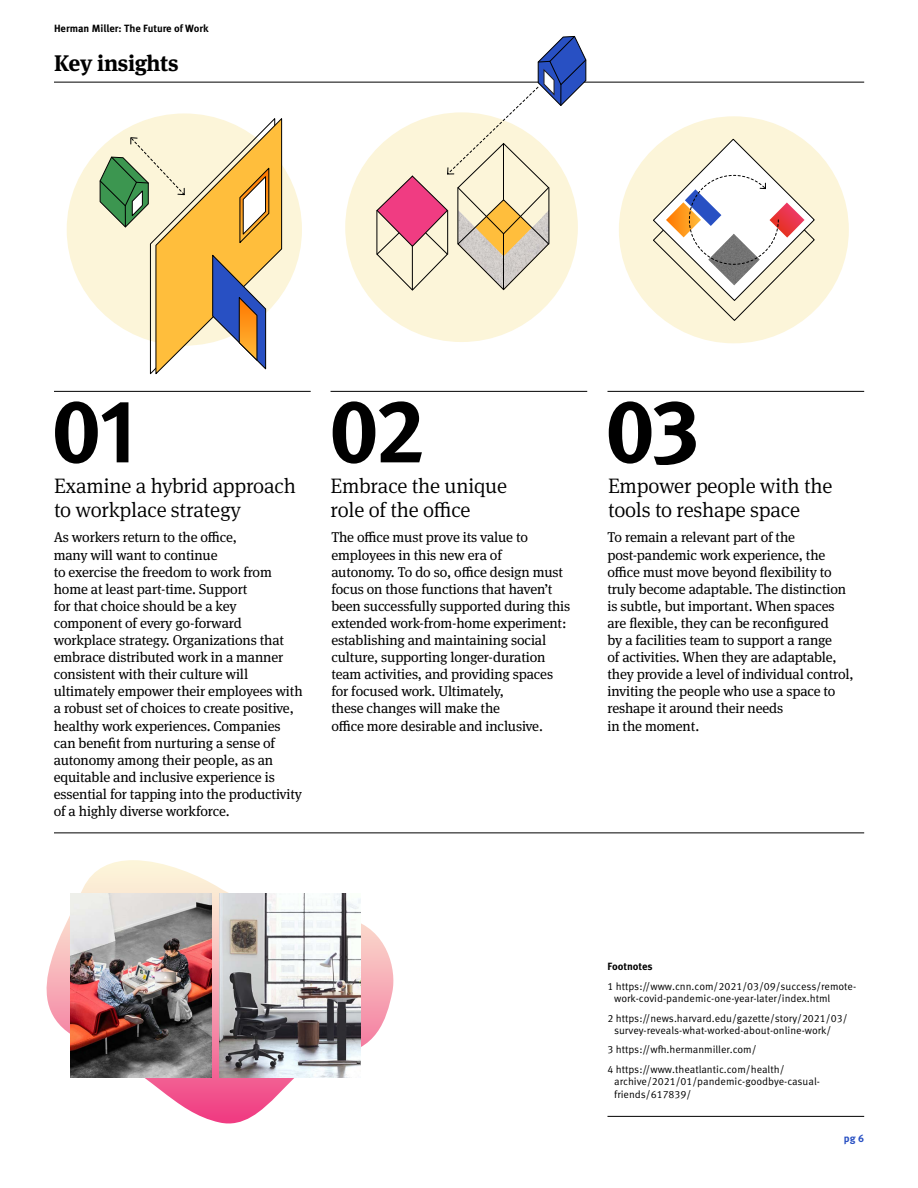
<style>
.page{position:relative;width:918px;height:1188px;background:#fff}
.page>*{position:absolute;margin:0;border:0;box-sizing:border-box;transform-origin:0 0}
.t1{font:700 90px "Meta OT";color:#000}
.t2{font:700 22.5px "Meta Serif OT";letter-spacing:-.01em;color:#000}
.t3{font:300 21px/24px "Meta Serif OT";letter-spacing:-.01em;color:#000}
.t4{font:14.25px/17.1px "Meta Serif OT";letter-spacing:-.01em;color:#000}
.t5{font:10.5px/12.6px "Meta OT Norm";color:#000}
.t6{font:700 10.5px "Meta OT";color:#000}
.t7{font:700 10.5px "Meta OT";color:#2850c3}
</style>
<div class="page">
<hr style="left:54px;top:832px;width:810px;height:1px;background:#000">
<hr style="left:54px;top:82px;width:810px;height:1px;background:#000">
<hr style="left:607px;top:1116px;width:257px;height:1px;background:#000">
<svg style="left:46px;top:860px;width:348px;height:264px"></svg>
<img style="left:70px;top:894px;width:141px;height:183px">
<img style="left:220px;top:894px;width:141px;height:183px">
<hr style="left:54px;top:391px;width:257px;height:1px;background:#000">
<hr style="left:331px;top:391px;width:256px;height:1px;background:#000">
<hr style="left:607px;top:391px;width:257px;height:1px;background:#000">
<div style="left:67px;top:113px;width:235px;height:233px;background:#fcf5d9;border-radius:50%"></div>
<svg style="left:100px;top:118px;width:182px;height:256px"></svg>
<div style="left:345px;top:112px;width:233px;height:230px;background:#fcf5d9;border-radius:50%"></div>
<svg style="left:377px;top:36px;width:209px;height:254px"></svg>
<div style="left:619px;top:116px;width:230px;height:227px;background:#fcf5d9;border-radius:50%"></div>
<svg style="left:653px;top:139px;width:162px;height:182px"></svg>
<p class="t6" style="left:54px;top:22px;width:156px">Herman Miller: The Future of Work</p>
<h2 class="t2" style="left:54px;top:49px;width:126px">Key insights</h2>
<h1 class="t1" style="left:51px;top:374px;width:88px">01</h1>
<h1 class="t1" style="left:328px;top:374px;width:99px">02</h1>
<h1 class="t1" style="left:604px;top:374px;width:97px">03</h1>
<h3 class="t3" style="left:54px;top:474px;width:243px">Examine a hybrid approach to workplace strategy</h3>
<h3 class="t3" style="left:331px;top:474px;width:178px">Embrace the unique role of the office</h3>
<h3 class="t3" style="left:608px;top:474px;width:226px">Empower people with the tools to reshape space</h3>
<p class="t4" style="left:54px;top:529px;width:250px">As workers return to the office,<br>many will want to continue<br>to exercise the freedom to work from home at least part-time. Support<br>for that choice should be a key component of every go-forward workplace strategy. Organizations that embrace distributed work in a manner consistent with their culture will ultimately empower their employees with a robust set of choices to create positive, healthy work experiences. Companies can benefit from nurturing a sense of autonomy among their people, as an equitable and inclusive experience is essential for tapping into the productivity of a highly diverse workforce.</p>
<p class="t4" style="left:331px;top:529px;width:240px">The office must prove its value to employees in this new era of<br>autonomy. To do so, office design must focus on those functions that haven’t been successfully supported during this extended work-from-home experiment: establishing and maintaining social culture, supporting longer-duration team activities, and providing spaces for focused work. Ultimately,<br>these changes will make the<br>office more desirable and inclusive.</p>
<p class="t4" style="left:608px;top:529px;width:248px">To remain a relevant part of the post-pandemic work experience, the office must move beyond flexibility to truly become adaptable. The distinction is subtle, but important. When spaces are flexible, they can be reconfigured<br>by a facilities team to support a range<br>of activities. When they are adaptable, they provide a level of individual control, inviting the people who use a space to reshape it around their needs<br>in the moment.</p>
<p class="t6" style="left:608px;top:960px;width:47px">Footnotes</p>
<p class="t5" style="left:614px;top:980px;width:244px;text-indent:-7px">1 https://www.cnn.com/2021/03/09/success/remote&shy;work-covid-pandemic-one-year-later/index.html</p>
<p class="t5" style="left:614px;top:1012px;width:235px;text-indent:-7px">2 https://news.harvard.edu/gazette/story/2021/03/ survey-reveals-what-worked-about-online-work/</p>
<p class="t5" style="left:608px;top:1040px;width:179px;line-height:19.4px">3 https://wfh.hermanmiller.com/<br>4 https://www.theatlantic.com/health/</p>
<p class="t5" style="left:614px;top:1076px;width:207px">archive/2021/01/pandemic-goodbye-casual&shy;friends/617839/</p>
<p class="t7" style="left:844px;top:1132px;width:22px">pg 6</p>
</div>
